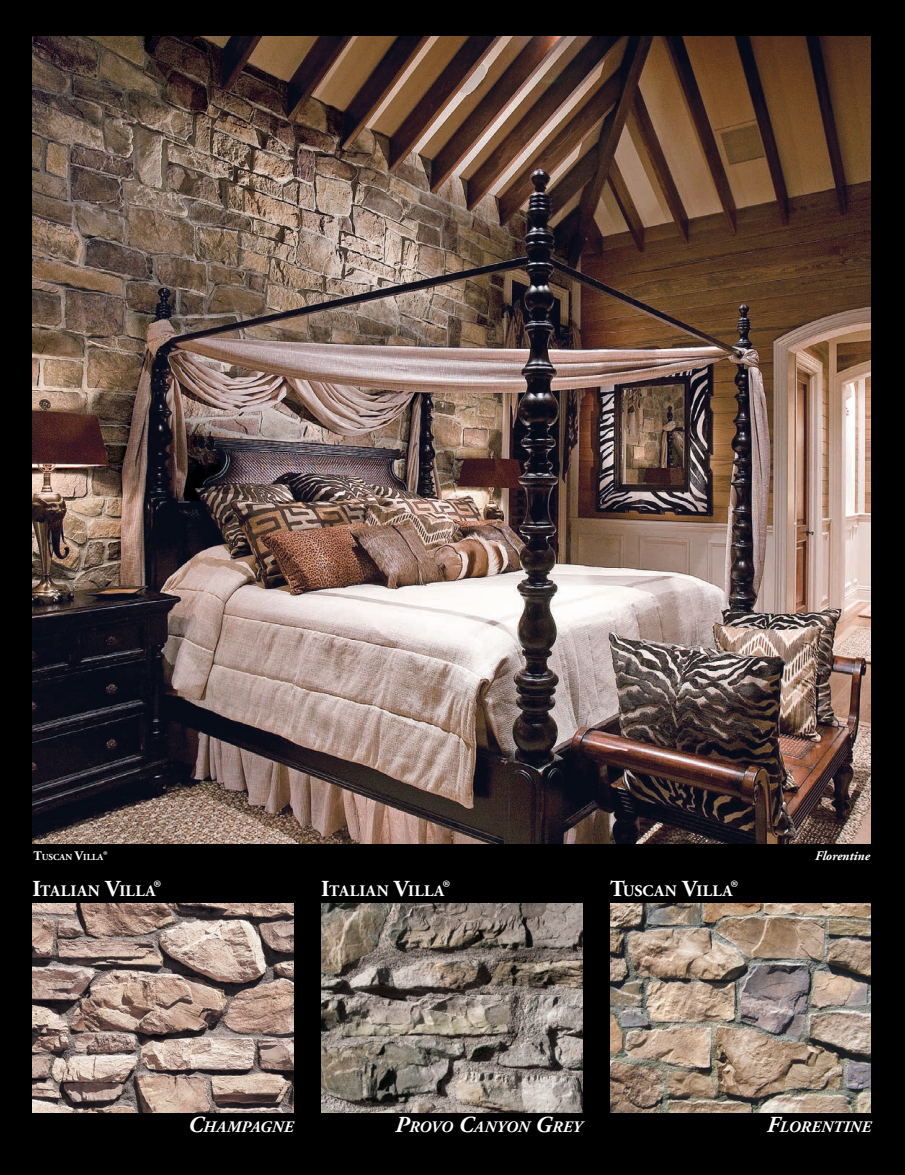
<style>
.page{position:relative;width:905px;height:1175px;background:#fff}
.page>*{position:absolute;margin:0;border:0;box-sizing:border-box;transform-origin:0 0}
.t1{font:700 16.05px "Adobe Garamond Pro";letter-spacing:.02em;color:#fff}
.t2{font:italic 700 16.05px "Adobe Garamond Pro";letter-spacing:.015em;color:#fff}
.t3{font:italic 700 13.05px "Adobe Garamond Pro";color:#fff}
.t4{font:700 9.15px "Adobe Garamond Pro";color:#fff}
.s1{font-size:13.05px}
.s2{font-size:22.8px}
</style>
<div class="page">
<div style="left:0;top:0;width:904px;height:1174px;background:#000001"></div>
<img style="left:610px;top:903px;width:260px;height:209px">
<img style="left:32px;top:37px;width:838px;height:807px">
<img style="left:321px;top:903px;width:261px;height:209px">
<img style="left:32px;top:903px;width:261px;height:209px">
<p class="t4" style="left:33px;top:851px;width:76px"><span class="s1">T</span>USCAN <span class="s1">V</span>ILLA<span class="s1">®</span></p>
<p class="t3" style="left:815px;top:848px;width:56px">Florentine</p>
<p class="t1" style="left:321px;top:881px;width:130px"><span class="s2">I</span>TALIAN <span class="s2">V</span>ILLA<span class="s2">®</span></p>
<p class="t1" style="left:610px;top:881px;width:130px"><span class="s2">T</span>USCAN <span class="s2">V</span>ILLA<span class="s2">®</span></p>
<p class="t1" style="left:32px;top:881px;width:130px"><span class="s2">I</span>TALIAN <span class="s2">V</span>ILLA<span class="s2">®</span></p>
<p class="t2" style="left:188px;top:1117px;width:107px"><span class="s2">C</span>HAMPAGNE</p>
<p class="t2" style="left:395px;top:1117px;width:188px"><span class="s2">P</span>ROVO <span class="s2">C</span>ANYON <span class="s2">G</span>REY</p>
<p class="t2" style="left:766px;top:1117px;width:106px"><span class="s2">F</span>LORENTINE</p>
</div>
